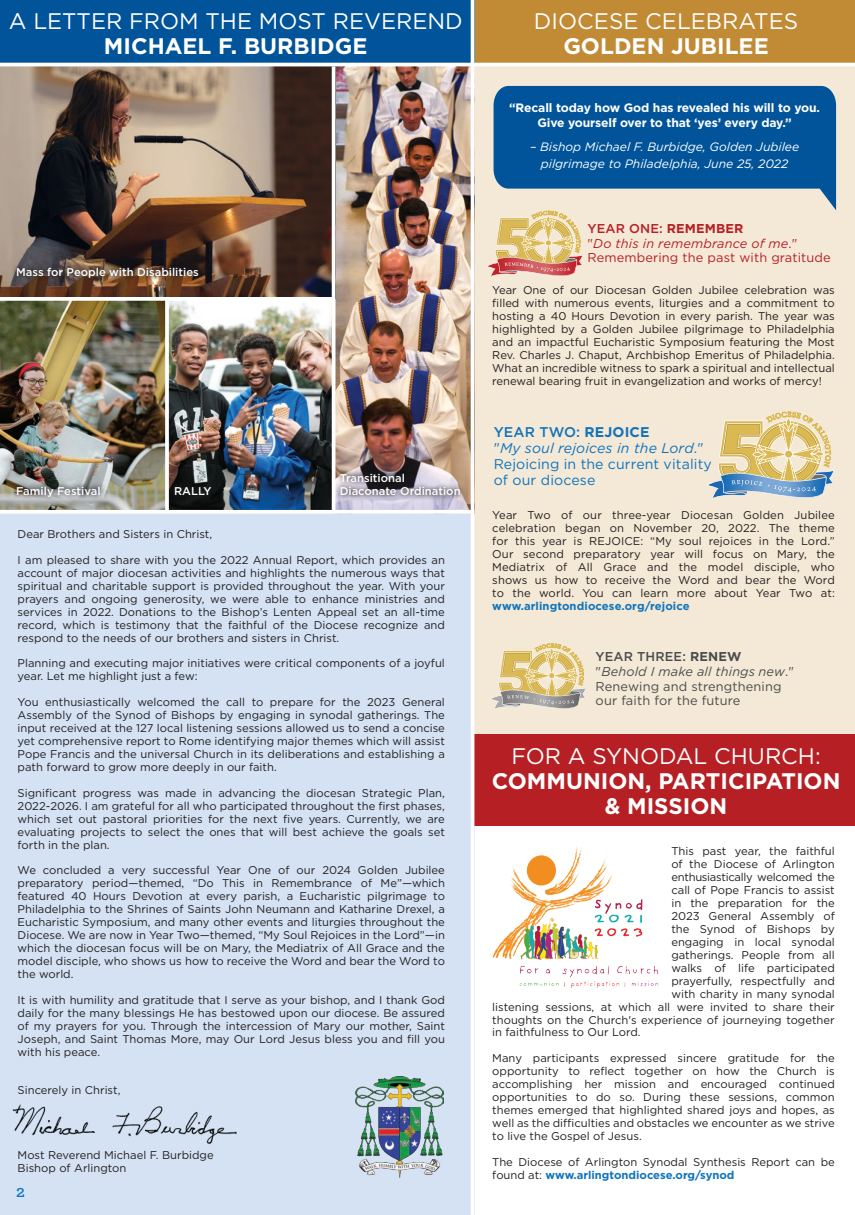
<style>
.page{position:relative;width:855px;height:1215px;background:#fff}
.page>*{position:absolute;margin:0;border:0;box-sizing:border-box;transform-origin:0 0}
.t1{font:22.5px "Gotham";color:#fff}
.t2{font:700 22.5px/25px "Gotham";color:#fff;text-align:center}
.t3{font:600 17.5px "Archer";color:#1074bc}
.t4{font:14.12px/16.2px "Gotham";letter-spacing:.01em;color:#1074bc}
.t5{font:12.75px/14.8px "Gotham";letter-spacing:.01em;color:#4b4c4d}
.t6{font:12.75px/14.8px "Gotham";letter-spacing:.01em;color:#b62024}
.t7{font:700 12.12px/15.2px "Gotham";letter-spacing:-.01em;color:#fff;text-align:center}
.t8{font:italic 12.12px/17.2px "Gotham";color:#fff;text-align:center}
.t9{font:11.25px/13px "Gotham";color:#231f20;text-align:justify}
.t10{font:500 11.25px "Gotham";color:#fff}
.t11{font:700 11.25px "Gotham";letter-spacing:.01em;color:#1074bc}
.t12{font:11.25px "Gotham";letter-spacing:-.025em;color:#231f20}
.s1{font-weight:500}
.s2{font-weight:700}
.s3{font-style:italic}
.s4{font-weight:700;color:#1074bc}
</style>
<div class="page">
<div style="left:0;top:48px;width:474px;height:1167px;background:#d4e2f3"></div>
<div style="left:474px;top:32px;width:381px;height:702px;background:#f4e8d6"></div>
<img style="left:12px;top:1104px;width:225px;height:40px">
<img style="left:0;top:66px;width:332px;height:444px">
<img style="left:335px;top:66px;width:136px;height:444px">
<svg style="left:0;top:510px;width:471px;height:4px;background:#fbfcfd"></svg>
<hr style="left:0;top:297px;width:333px;height:4px;background:#fff">
<img style="left:356px;top:1076px;width:88px;height:102px">
<svg style="left:165px;top:301px;width:4px;height:211px"></svg>
<hr style="left:332px;top:66px;width:3px;height:444px;background:#fff">
<div style="left:474px;top:0;width:381px;height:65px;background:#c18b35"></div>
<div style="left:0;top:0;width:474px;height:65px;background:#01549a"></div>
<div style="left:474px;top:734px;width:381px;height:92px;background:#b62024"></div>
<svg style="left:489px;top:210px;width:94px;height:67px"></svg>
<svg style="left:492px;top:644px;width:94px;height:66px"></svg>
<svg style="left:710px;top:412px;width:124px;height:87px"></svg>
<svg style="left:494px;top:86px;width:342px;height:124px;fill:#01549a"></svg>
<img style="left:492px;top:846px;width:167px;height:143px">
<div style="left:11px;top:262px;width:193px;height:21px;background:#231f20;opacity:.75"></div>
<div style="left:11px;top:481px;width:95px;height:21px;background:#231f20;opacity:.75"></div>
<div style="left:335px;top:467px;width:131px;height:34px;background:#231f20;opacity:.75"></div>
<div style="left:169px;top:481px;width:48px;height:19px;background:#121414"></div>
<hr style="left:0;top:63px;width:855px;height:3px;background:#fff">
<hr style="left:471px;top:0;width:3px;height:1215px;background:#fff">
<h1 class="t1" style="left:9px;top:6px;width:455px">A LETTER FROM THE MOST REVEREND</h1>
<h1 class="t2" style="left:104px;top:33px;width:265px">MICHAEL F. BURBIDGE</h1>
<p class="t10" style="left:16px;top:265px;width:184px">Mass for People with Disabilities</p>
<p class="t10" style="left:340px;top:470px;width:67px">Transitional</p>
<p class="t10" style="left:16px;top:483px;width:86px">Family Festival</p>
<p class="t10" style="left:174px;top:483px;width:39px">RALLY</p>
<p class="t10" style="left:340px;top:484px;width:122px">Diaconate Ordination</p>
<p class="t9" style="left:18px;top:527px;width:196px">Dear Brothers and Sisters in Christ,</p>
<p class="t9" style="left:18px;top:553px;width:429px">I am pleased to share with you the 2022 Annual Report, which provides an account of major diocesan activities and highlights the numerous ways that spiritual and charitable support is provided throughout the year. With your prayers and ongoing generosity, we were able to enhance ministries and services in 2022. Donations to the Bishop’s Lenten Appeal set an all-time record, which is testimony that the faithful of the Diocese recognize and respond to the needs of our brothers and sisters in Christ.</p>
<p class="t9" style="left:18px;top:657px;width:429px">Planning and executing major initiatives were critical components of a joyful year. Let me highlight just a few:</p>
<p class="t9" style="left:18px;top:696px;width:429px">You enthusiastically welcomed the call to prepare for the 2023 General Assembly of the Synod of Bishops by engaging in synodal gatherings. The input received at the 127 local listening sessions allowed us to send a concise yet comprehensive report to Rome identifying major themes which will assist Pope Francis and the universal Church in its deliberations and establishing a path forward to grow more deeply in our faith.</p>
<p class="t9" style="left:18px;top:786px;width:429px">Significant progress was made in advancing the diocesan Strategic Plan, 2022-2026. I am grateful for all who participated throughout the first phases, which set out pastoral priorities for the next five years. Currently, we are evaluating projects to select the ones that will best achieve the goals set forth in the plan.</p>
<p class="t9" style="left:18px;top:864px;width:429px">We concluded a very successful Year One of our 2024 Golden Jubilee preparatory period—themed, “Do This in Remembrance of Me”—which featured 40 Hours Devotion at every parish, a Eucharistic pilgrimage to Philadelphia to the Shrines of Saints John Neumann and Katharine Drexel, a Eucharistic Symposium, and many other events and liturgies throughout the Diocese. We are now in Year Two—themed, “My Soul Rejoices in the Lord”—in which the diocesan focus will be on Mary, the Mediatrix of All Grace and the model disciple, who shows us how to receive the Word and bear the Word to the world.</p>
<p class="t9" style="left:18px;top:993px;width:429px">It is with humility and gratitude that I serve as your bishop, and I thank God daily for the many blessings He has bestowed upon our diocese. Be assured of my prayers for you. Through the intercession of Mary our mother, Saint Joseph, and Saint Thomas More, may Our Lord Jesus bless you and fill you with his peace.</p>
<p class="t9" style="left:18px;top:1084px;width:104px">Sincerely in Christ,</p>
<p class="t9" style="left:18px;top:1148px;width:198px">Most Reverend Michael F. Burbidge<br>Bishop of Arlington</p>
<h2 class="t3" style="left:16px;top:1178px;width:10px">2</h2>
<h1 class="t1" style="left:534px;top:6px;width:266px">DIOCESE CELEBRATES</h1>
<h1 class="t2" style="left:563px;top:33px;width:207px">GOLDEN JUBILEE</h1>
<p class="t7" style="left:509px;top:100px;width:312px">“Recall today how God has revealed his will to you.<br>Give yourself over to that ‘yes’ every day.”</p>
<p class="t8" style="left:530px;top:137px;width:271px">– Bishop Michael F. Burbidge, Golden Jubilee pilgrimage to Philadelphia, June 25, 2022</p>
<p class="t6" style="left:588px;top:221px;width:245px"><span class="s1">YEAR ONE:</span> <span class="s2">REMEMBER<br></span>"<span class="s3">Do this in remembrance of me</span>."<br>Remembering the past with gratitude</p>
<p class="t9" style="left:492px;top:284px;width:344px">Year One of our Diocesan Golden Jubilee celebration was filled with numerous events, liturgies and a commitment to hosting a 40 Hours Devotion in every parish. The year was highlighted by a Golden Jubilee pilgrimage to Philadelphia and an impactful Eucharistic Symposium featuring the Most Rev. Charles J. Chaput, Archbishop Emeritus of Philadelphia.<br>What an incredible witness to spark a spiritual and intellectual renewal bearing fruit in evangelization and works of mercy!</p>
<p class="t4" style="left:494px;top:423px;width:220px"><span class="s1">YEAR TWO:</span> <span class="s2">REJOICE<br></span>"<span class="s3">My soul rejoices in the Lord</span>."<br>Rejoicing in the current vitality of our diocese</p>
<p class="t9" style="left:492px;top:508px;width:344px">Year Two of our three-year Diocesan Golden Jubilee celebration began on November 20, 2022. The theme for this year is REJOICE: “My soul rejoices in the Lord.” Our second preparatory year will focus on Mary, the Mediatrix of All Grace and the model disciple, who shows us how to receive the Word and bear the Word to the world. You can learn more about Year Two at:</p>
<p class="t11" style="left:492px;top:598px;width:199px">www.arlingtondiocese.org/rejoice</p>
<p class="t5" style="left:596px;top:649px;width:200px"><span class="s1">YEAR THREE:</span> <span class="s2">RENEW </span>"<span class="s3">Behold I make all things new</span>."<br>Renewing and strengthening our faith for the future</p>
<h1 class="t1" style="left:511px;top:742px;width:311px">FOR A SYNODAL CHURCH:</h1>
<h1 class="t2" style="left:492px;top:768px;width:350px">COMMUNION, PARTICIPATION &amp; MISSION</h1>
<p class="t9" style="left:671px;top:845px;width:165px">This past year, the faithful</p>
<p class="t9" style="left:671px;top:858px;width:165px">of the Diocese of Arlington</p>
<p class="t12" style="left:671px;top:870px;width:165px">enthusiastically welcomed the</p>
<p class="t9" style="left:671px;top:883px;width:165px">call of Pope Francis to assist</p>
<p class="t9" style="left:671px;top:896px;width:165px">in the preparation for the</p>
<p class="t9" style="left:671px;top:909px;width:165px">2023 General Assembly of</p>
<p class="t9" style="left:671px;top:922px;width:165px">the Synod of Bishops by</p>
<p class="t9" style="left:671px;top:935px;width:165px">engaging in local synodal</p>
<p class="t9" style="left:671px;top:948px;width:165px">gatherings. People from all</p>
<p class="t9" style="left:671px;top:961px;width:165px">walks of life participated</p>
<p class="t9" style="left:671px;top:974px;width:165px">prayerfully, respectfully and</p>
<p class="t9" style="left:671px;top:987px;width:165px">with charity in many synodal</p>
<p class="t9" style="left:492px;top:1000px;width:344px">listening sessions, at which all were invited to share their</p>
<p class="t9" style="left:492px;top:1013px;width:344px">thoughts on the Church's experience of journeying together</p>
<p class="t9" style="left:492px;top:1026px;width:150px">in faithfulness to Our Lord.</p>
<p class="t9" style="left:492px;top:1052px;width:344px">Many participants expressed sincere gratitude for the opportunity to reflect together on how the Church is accomplishing her mission and encouraged continued opportunities to do so. During these sessions, common themes emerged that highlighted shared joys and hopes, as well as the difficulties and obstacles we encounter as we strive to live the Gospel of Jesus.</p>
<p class="t9" style="left:492px;top:1155px;width:344px">The Diocese of Arlington Synodal Synthesis Report can be found at: <span class="s4">www.arlingtondiocese.org/synod</span></p>
</div>
